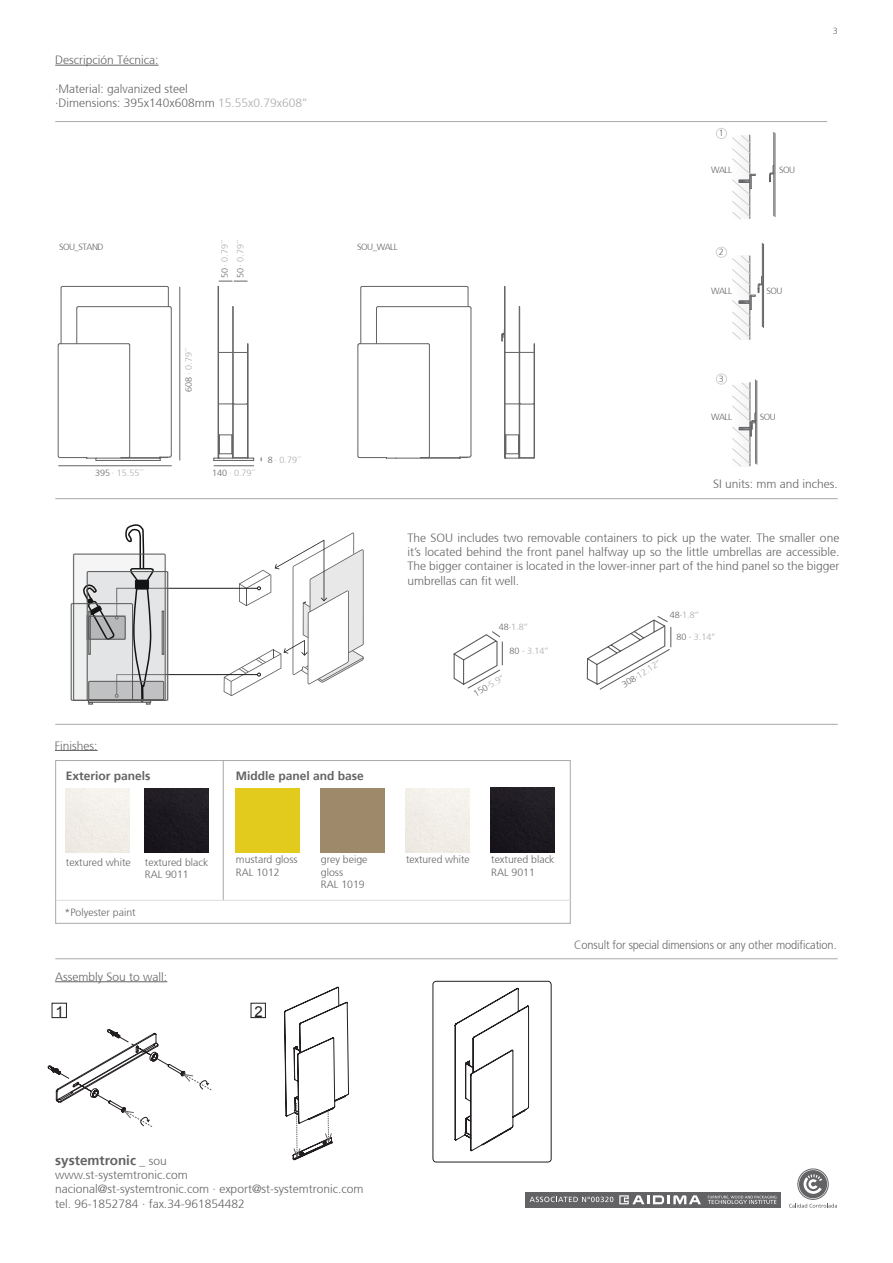
<style>
.page{position:relative;width:893px;height:1263px;background:#fff}
.page>*{position:absolute;margin:0;border:0;box-sizing:border-box;transform-origin:0 0}
.t1{font:15px "Arial";color:#231f20}
.t2{font:700 13.5px "Frutiger 65";color:#636366}
.t3{font:300 12px/14.4px "Frutiger 45";color:#636366;text-align:justify}
.t4{font:300 12px "Frutiger 45";color:#636366;scale:.92 1}
.t5{font:700 12px "Frutiger 65";color:#636366}
.t6{font:300 10.5px/12.6px "Frutiger 45";color:#636366}
.t7{font:300 9px "Frutiger 45";color:#a8a9ad}
.t8{font:300 9px "Frutiger 45";letter-spacing:-.055em;color:#636366}
.s1{color:#a8a9ad}
.s2{color:#636366}
.s3{font-size:12px}
.s4{font-family:"Frutiger 45";font-weight:300;font-size:12px}
</style>
<div class="page">
<div style="left:525px;top:1192px;width:255px;height:16px;background:#636366"></div>
<svg style="left:619px;top:1195px;width:82px;height:9px"></svg>
<svg style="left:708px;top:1196px;width:68px;height:8px"></svg>
<svg style="left:529px;top:1197px;width:84px;height:5px"></svg>
<svg style="left:789px;top:1203px;width:48px;height:5px"></svg>
<div style="left:798px;top:1169px;width:30px;height:30px;border:1px solid #636366;border-radius:50%"></div>
<div style="left:799px;top:1170px;width:28px;height:28px;background:#636366;border-radius:50%"></div>
<svg style="left:803px;top:1174px;width:19px;height:20px"></svg>
<div style="left:55px;top:760px;width:516px;height:164px;border:1px solid #a8a9ad"></div>
<hr style="left:223px;top:760px;width:1px;height:140px;background:#a8a9ad">
<hr style="left:56px;top:900px;width:515px;height:1px;background:#dcdddf">
<hr style="left:55px;top:121px;width:772px;height:1px;background:#a8a9ad">
<hr style="left:55px;top:498px;width:783px;height:1px;background:#a8a9ad">
<hr style="left:55px;top:724px;width:783px;height:1px;background:#a8a9ad">
<hr style="left:55px;top:958px;width:783px;height:1px;background:#a8a9ad">
<hr style="left:214px;top:465px;width:40px;height:1px;background:#636366">
<hr style="left:179px;top:287px;width:1px;height:173px;background:#636366">
<hr style="left:58px;top:465px;width:114px;height:1px;background:#636366">
<hr style="left:60px;top:343px;width:68px;height:1px;background:#636366">
<hr style="left:58px;top:345px;width:1px;height:111px;background:#636366">
<hr style="left:129px;top:345px;width:1px;height:111px;background:#636366">
<hr style="left:63px;top:286px;width:104px;height:1px;background:#636366">
<hr style="left:61px;top:288px;width:1px;height:56px;background:#636366">
<svg style="left:166px;top:286px;width:6px;height:23px"></svg>
<hr style="left:78px;top:306px;width:92px;height:1px;background:#636366">
<hr style="left:76px;top:308px;width:1px;height:36px;background:#636366">
<hr style="left:171px;top:308px;width:1px;height:148px;background:#636366">
<svg style="left:58px;top:455px;width:39px;height:6px"></svg>
<svg style="left:120px;top:455px;width:52px;height:6px"></svg>
<hr style="left:97px;top:460px;width:62px;height:1px;background:#636366">
<hr style="left:97px;top:458px;width:62px;height:1px;background:#636366">
<svg style="left:213px;top:281px;width:41px;height:180px"></svg>
<hr style="left:359px;top:343px;width:69px;height:1px;background:#636366">
<hr style="left:357px;top:345px;width:1px;height:111px;background:#636366">
<hr style="left:429px;top:345px;width:1px;height:111px;background:#636366">
<hr style="left:362px;top:286px;width:105px;height:1px;background:#636366">
<hr style="left:360px;top:288px;width:1px;height:56px;background:#636366">
<svg style="left:466px;top:286px;width:6px;height:23px"></svg>
<hr style="left:378px;top:306px;width:91px;height:1px;background:#636366">
<hr style="left:376px;top:308px;width:1px;height:36px;background:#636366">
<hr style="left:471px;top:308px;width:1px;height:148px;background:#636366">
<svg style="left:357px;top:455px;width:39px;height:4px"></svg>
<svg style="left:420px;top:455px;width:52px;height:4px"></svg>
<hr style="left:396px;top:458px;width:63px;height:1px;background:#636366">
<svg style="left:501px;top:286px;width:34px;height:173px"></svg>
<svg style="left:769px;top:165px;width:4px;height:17px"></svg>
<hr style="left:773px;top:132px;width:1px;height:84px;background:#636366">
<hr style="left:775px;top:133px;width:1px;height:84px;background:#636366">
<svg style="left:732px;top:135px;width:24px;height:85px"></svg>
<hr style="left:762px;top:243px;width:1px;height:84px;background:#636366">
<hr style="left:763px;top:244px;width:1px;height:83px;background:#636366">
<svg style="left:732px;top:255px;width:31px;height:85px"></svg>
<hr style="left:755px;top:380px;width:1px;height:83px;background:#636366">
<hr style="left:756px;top:381px;width:1px;height:83px;background:#636366">
<svg style="left:732px;top:382px;width:24px;height:85px"></svg>
<div style="left:716px;top:128px;width:11px;height:11px;border:1px solid #d1d2d4;border-radius:50%"></div>
<div style="left:716px;top:247px;width:11px;height:11px;border:1px solid #d1d2d4;border-radius:50%"></div>
<div style="left:716px;top:374px;width:11px;height:10px;border:1px solid #d1d2d4;border-radius:50%"></div>
<div style="left:236px;top:788px;width:63px;height:64px;background:#e3cb1e"></div>
<div style="left:491px;top:788px;width:64px;height:64px;background:#1d1a21"></div>
<img style="left:145px;top:788px;width:64px;height:64px">
<svg style="left:454px;top:988px;width:75px;height:163px"></svg>
<div style="left:433px;top:981px;width:118px;height:181px;border:1px solid #231f20;border-radius:3px"></div>
<svg style="left:284px;top:987px;width:65px;height:173px"></svg>
<div style="left:52px;top:1003px;width:15px;height:15px;border:1px solid #231f20"></div>
<div style="left:251px;top:1003px;width:15px;height:15px;border:1px solid #231f20"></div>
<svg style="left:48px;top:1029px;width:164px;height:98px"></svg>
<div style="left:72px;top:553px;width:94px;height:148px;background:#eeefef"></div>
<div style="left:71px;top:603px;width:62px;height:97px;border:1px solid #575757"></div>
<div style="left:73px;top:554px;width:92px;height:146px;border:1px solid #575757"></div>
<svg style="left:82px;top:524px;width:282px;height:180px"></svg>
<svg style="left:453px;top:631px;width:50px;height:58px"></svg>
<svg style="left:586px;top:616px;width:86px;height:74px"></svg>
<hr style="left:55px;top:65px;width:104px;height:1px;background:#636366">
<hr style="left:55px;top:750px;width:43px;height:1px;background:#636366">
<hr style="left:55px;top:981px;width:112px;height:1px;background:#636366">
<p class="t3" style="left:55px;top:53px;width:105px">Descripción Técnica:</p>
<p class="t3" style="left:55px;top:82px;width:134px">·Material: galvanized steel</p>
<p class="t3" style="left:55px;top:96px;width:254px">·Dimensions: 395x140x608mm <span class="s1">15.55x0.79x608’’</span></p>
<p class="t8" style="left:719px;top:128px;width:6px">1</p>
<p class="t8" style="left:711px;top:164px;width:23px">WALL</p>
<p class="t8" style="left:779px;top:164px;width:18px">SOU</p>
<p class="t8" style="left:833px;top:26px;width:7px">3</p>
<p class="t7" style="left:219px;top:277px;width:39px;rotate:-90deg"><span class="s2">50</span>· 0.79´´</p>
<p class="t7" style="left:235px;top:277px;width:39px;rotate:-90deg"><span class="s2">50</span>· 0.79´´</p>
<p class="t8" style="left:59px;top:242px;width:46px">SOU_STAND</p>
<p class="t8" style="left:357px;top:242px;width:42px">SOU_WALL</p>
<p class="t8" style="left:719px;top:247px;width:6px">2</p>
<p class="t8" style="left:711px;top:286px;width:23px">WALL</p>
<p class="t8" style="left:766px;top:286px;width:18px">SOU</p>
<p class="t7" style="left:184px;top:392px;width:45px;rotate:-90deg"><span class="s2">608</span> · 0.79´´</p>
<p class="t7" style="left:95px;top:468px;width:50px"><span class="s2">395</span> · 15.55´´</p>
<p class="t7" style="left:212px;top:468px;width:45px"><span class="s2">140</span> · 0.79´´</p>
<p class="t7" style="left:268px;top:454px;width:35px"><span class="s2">8</span> · 0.79´´</p>
<p class="t3" style="left:55px;top:738px;width:44px">Finishes:</p>
<p class="t5" style="left:66px;top:768px;width:86px">Exterior panels</p>
<p class="t5" style="left:236px;top:768px;width:130px">Middle panel and base</p>
<p class="t8" style="left:719px;top:374px;width:6px">3</p>
<p class="t8" style="left:711px;top:412px;width:23px">WALL</p>
<p class="t8" style="left:760px;top:412px;width:18px">SOU</p>
<p class="t3" style="left:713px;top:476px;width:126px">SI units: mm and inches.</p>
<p class="t3" style="left:407px;top:530px;width:433px">The SOU includes two removable containers to pick up the water. The smaller one it’s located behind the front panel halfway up so the little umbrellas are accessible.<br>The bigger container is located in the lower-inner part of the hind panel so the bigger umbrellas can fit well.</p>
<p class="t7" style="left:499px;top:622px;width:31px"><span class="s2">48·</span>1.8’’</p>
<p class="t7" style="left:509px;top:646px;width:41px"><span class="s2">80 ·</span> 3.14’’</p>
<p class="t7" style="left:472px;top:690px;width:36px;rotate:-30deg"><span class="s2">150·</span>5.9’’</p>
<p class="t7" style="left:620px;top:681px;width:46px;rotate:-32deg"><span class="s2">308·</span>12.12’’</p>
<p class="t7" style="left:670px;top:610px;width:31px"><span class="s2">48·</span>1.8’’</p>
<p class="t7" style="left:676px;top:631px;width:41px"><span class="s2">80 ·</span> 3.14’’</p>
<p class="t6" style="left:66px;top:856px;width:66px">textured white</p>
<p class="t6" style="left:145px;top:856px;width:65px">textured black</p>
<p class="t6" style="left:145px;top:868px;width:45px">RAL 9011</p>
<p class="t6" style="left:65px;top:906px;width:73px">*Polyester paint</p>
<p class="t3" style="left:55px;top:970px;width:114px">Assembly Sou to wall:</p>
<p class="t6" style="left:236px;top:853px;width:63px">mustard gloss</p>
<p class="t6" style="left:236px;top:866px;width:45px">RAL 1012</p>
<p class="t1" style="left:56px;top:1002px;width:10px">1</p>
<p class="t1" style="left:254px;top:1002px;width:10px">2</p>
<p class="t6" style="left:321px;top:853px;width:48px">grey beige</p>
<p class="t6" style="left:406px;top:853px;width:65px">textured white</p>
<p class="t6" style="left:321px;top:866px;width:24px">gloss</p>
<p class="t6" style="left:321px;top:878px;width:45px">RAL 1019</p>
<p class="t6" style="left:491px;top:853px;width:65px">textured black<br>RAL 9011</p>
<p class="t4" style="left:574px;top:938px;width:287px">Consult for special dimensions or any other modification.</p>
<p class="t2" style="left:55px;top:1152px;width:113px">systemtronic <span class="s3">_</span> <span class="s4">sou</span></p>
<p class="t3" style="left:55px;top:1168px;width:134px">www.st-systemtronic.com</p>
<p class="t3" style="left:55px;top:1182px;width:310px">nacional@st-systemtronic.com · export@st-systemtronic.com</p>
<p class="t3" style="left:55px;top:1196px;width:191px">tel. 96-1852784 · fax.34-961854482</p>
</div>
